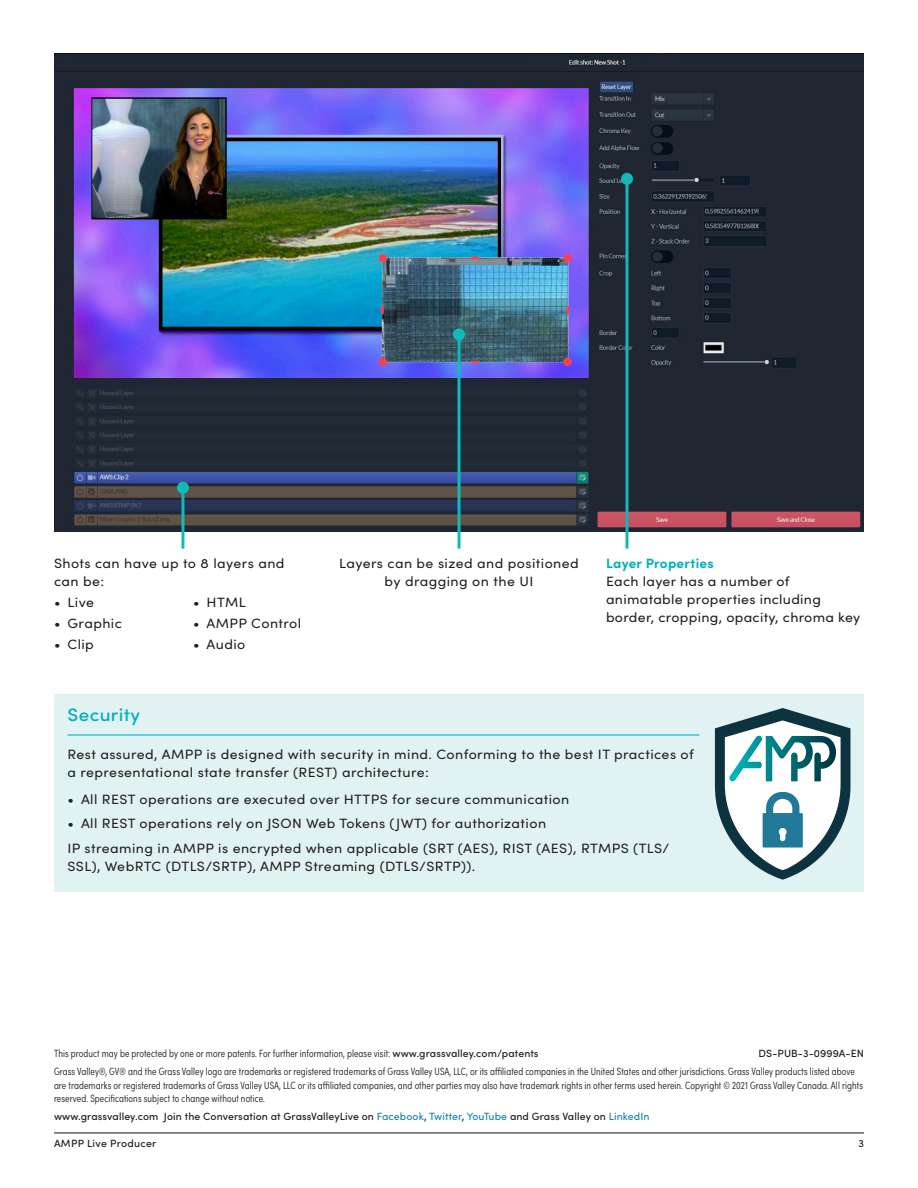
<style>
.page{position:relative;width:918px;height:1188px;background:#fff}
.page>*{position:absolute;margin:0;border:0;box-sizing:border-box;transform-origin:0 0}
._03_Heading_B_12_16p{font:500 18px "Sofia Pro";letter-spacing:.02em;color:#00afbc;scale:1.05 1}
._01_Body_copy_9_12pt{font:13.5px/18px "Sofia Pro";letter-spacing:.03em;color:#231f20;scale:1.05 1}
._04_Heading_C_9_12pt{font:700 13.5px "Sofia Pro";letter-spacing:.02em;color:#00afbc}
.t1{font:300 10.5px/13.5px "Sofia Pro Condensed";letter-spacing:.01em;color:#231f20}
.t2{font:500 10.5px "Sofia Pro";letter-spacing:.01em;color:#231f20}
.t3{font:500 10.5px "Sofia Pro";letter-spacing:.03em;color:#231f20}
.s1{font-family:"Sofia Pro";font-weight:500}
.s2{color:#2185ac}
</style>
<div class="page">
<hr style="left:54px;top:1132px;width:810px;height:1px;background:#231f20">
<img style="left:54px;top:54px;width:809px;height:478px">
<div style="left:54px;top:694px;width:810px;height:198px;background:#e0f2f2"></div>
<hr style="left:68px;top:734px;width:631px;height:2px;background:#00afbc">
<svg style="left:715px;top:708px;width:135px;height:172px"></svg>
<hr style="left:626px;top:179px;width:2px;height:370px;background:#10bab9">
<div style="left:621px;top:173px;width:12px;height:12px;background:#10bab9;border-radius:50%"></div>
<hr style="left:458px;top:334px;width:3px;height:215px;background:#10bab9">
<div style="left:453px;top:328px;width:12px;height:12px;background:#10bab9;border-radius:50%"></div>
<hr style="left:181px;top:488px;width:3px;height:61px;background:#10bab9">
<div style="left:177px;top:482px;width:12px;height:12px;background:#10bab9;border-radius:50%"></div>
<p class="_01_Body_copy_9_12pt" style="left:54px;top:554px;width:221px">Shots can have up to 8 layers and can be:</p>
<p class="_01_Body_copy_9_12pt" style="left:54px;top:593px;width:40px">• Live</p>
<p class="_01_Body_copy_9_12pt" style="left:54px;top:613px;width:66px">• Graphic</p>
<p class="_01_Body_copy_9_12pt" style="left:54px;top:634px;width:40px">• Clip</p>
<p class="_01_Body_copy_9_12pt" style="left:193px;top:593px;width:52px">• HTML</p>
<p class="_01_Body_copy_9_12pt" style="left:193px;top:613px;width:104px">• AMPP Control</p>
<p class="_01_Body_copy_9_12pt" style="left:193px;top:634px;width:51px">• Audio</p>
<p class="_01_Body_copy_9_12pt" style="left:339px;top:554px;width:230px;text-align:center">Layers can be sized and positioned by dragging on the UI</p>
<p class="_04_Heading_C_9_12pt" style="left:606px;top:553px;width:109px">Layer Properties</p>
<p class="_01_Body_copy_9_12pt" style="left:606px;top:572px;width:244px">Each layer has a number of animatable properties including border, cropping, opacity, chroma key</p>
<p class="_03_Heading_B_12_16p" style="left:68px;top:701px;width:70px">Security</p>
<p class="_01_Body_copy_9_12pt" style="left:68px;top:745px;width:598px">Rest assured, AMPP is designed with security in mind. Conforming to the best IT practices of a representational state transfer (REST) architecture:</p>
<p class="_01_Body_copy_9_12pt" style="left:68px;top:789px;width:479px">• All REST operations are executed over HTTPS for secure communication</p>
<p class="_01_Body_copy_9_12pt" style="left:68px;top:814px;width:457px">• All REST operations rely on JSON Web Tokens (JWT) for authorization</p>
<p class="_01_Body_copy_9_12pt" style="left:68px;top:839px;width:575px">IP streaming in AMPP is encrypted when applicable (SRT (AES), RIST (AES), RTMPS (TLS/<br>SSL), WebRTC (DTLS/SRTP), AMPP Streaming (DTLS/SRTP)).</p>
<p class="t1" style="left:54px;top:1046px;width:486px">This product may be protected by one or more patents. For further information, please visit: <span class="s1">www.grassvalley.com/patents</span></p>
<p class="t2" style="left:759px;top:1046px;width:107px">DS-PUB-3-0999A-EN</p>
<p class="t1" style="left:54px;top:1064px;width:811px">Grass Valley®, GV® and the Grass Valley logo are trademarks or registered trademarks of Grass Valley USA, LLC, or its affiliated companies in the United States and other jurisdictions. Grass Valley products listed above are trademarks or registered trademarks of Grass Valley USA, LLC or its affiliated companies, and other parties may also have trademark rights in other terms used herein. Copyright © 2021 Grass Valley Canada. All rights reserved. Specifications subject to change without notice.</p>
<p class="t2" style="left:54px;top:1108px;width:597px">www.grassvalley.com Join the Conversation at GrassValleyLive on <span class="s2">Facebook</span>, <span class="s2">Twitter</span>, <span class="s2">YouTube</span> and Grass Valley on <span class="s2">LinkedIn</span></p>
<p class="t3" style="left:54px;top:1136px;width:104px">AMPP Live Producer</p>
<p class="t2" style="left:859px;top:1136px;width:7px">3</p>
</div>
